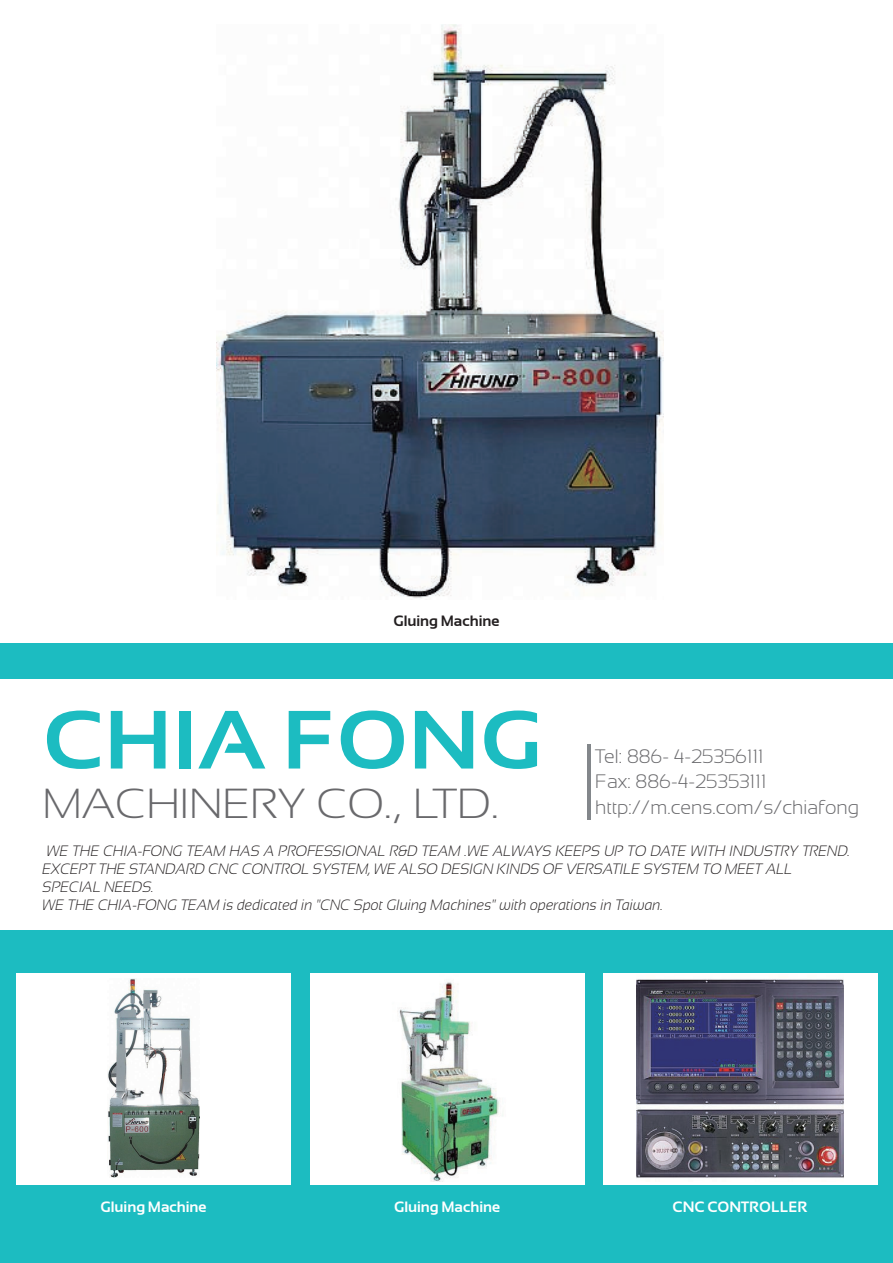
<style>
.page{position:relative;width:893px;height:1263px;background:#fff}
.page>*{position:absolute;margin:0;border:0;box-sizing:border-box;transform-origin:0 0}
.t1{font:700 82.5px "Sansation";color:#1cbcc1;scale:1.1 1}
.t2{font:300 42px "Sansation";color:#69696c;scale:1.1 1}
.t3{font:300 19.5px/25.5px "Sansation";color:#69696c}
.t4{font:italic 300 15px/18px "Sansation";color:#231f20;scale:.95 1}
.t5{font:700 15px "Sansation";color:#fff}
.t6{font:700 15px "Sansation";color:#231f20}
</style>
<div class="page">
<img style="left:217px;top:24px;width:446px;height:574px">
<div style="left:0;top:643px;width:893px;height:620px;background:#1cbcc1"></div>
<div style="left:0;top:679px;width:893px;height:251px;background:#fff"></div>
<div style="left:17px;top:973px;width:274px;height:212px;background:#fff"></div>
<img style="left:108px;top:978px;width:92px;height:200px">
<div style="left:310px;top:973px;width:274px;height:212px;background:#fff"></div>
<img style="left:397px;top:982px;width:106px;height:199px">
<div style="left:604px;top:973px;width:274px;height:212px;background:#fff"></div>
<img style="left:637px;top:979px;width:206px;height:199px">
<hr style="left:587px;top:744px;width:3px;height:76px;background:#83878b">
<p class="t6" style="left:393px;top:613px;width:107px">Gluing Machine</p>
<h1 class="t1" style="left:43px;top:694px;width:455px">Chia Fong</h1>
<h2 class="t2" style="left:43px;top:780px;width:416px">Machinery Co., Ltd.</h2>
<h3 class="t3" style="left:595px;top:743px;width:265px">Tel: 886- 4-25356111<br>Fax: 886-4-25353111 http://m.cens.com/s/chiafong</h3>
<p class="t4" style="left:43px;top:841px;width:852px">WE THE CHIA-FONG TEAM HAS A PROFESSIONAL R&amp;D TEAM .WE ALWAYS KEEPS UP TO DATE WITH INDUSTRY TREND.<br>EXCEPT THE STANDARD CNC CONTROL SYSTEM, WE ALSO DESIGN KINDS OF VERSATILE SYSTEM TO MEET ALL SPECIAL NEEDS.<br>WE THE CHIA-FONG TEAM is dedicated in "CNC Spot Gluing Machines" with operations in Taiwan.</p>
<p class="t5" style="left:101px;top:1199px;width:107px">Gluing Machine</p>
<p class="t5" style="left:394px;top:1199px;width:107px">Gluing Machine</p>
<p class="t5" style="left:673px;top:1199px;width:137px">CNC CONTROLLER</p>
</div>
